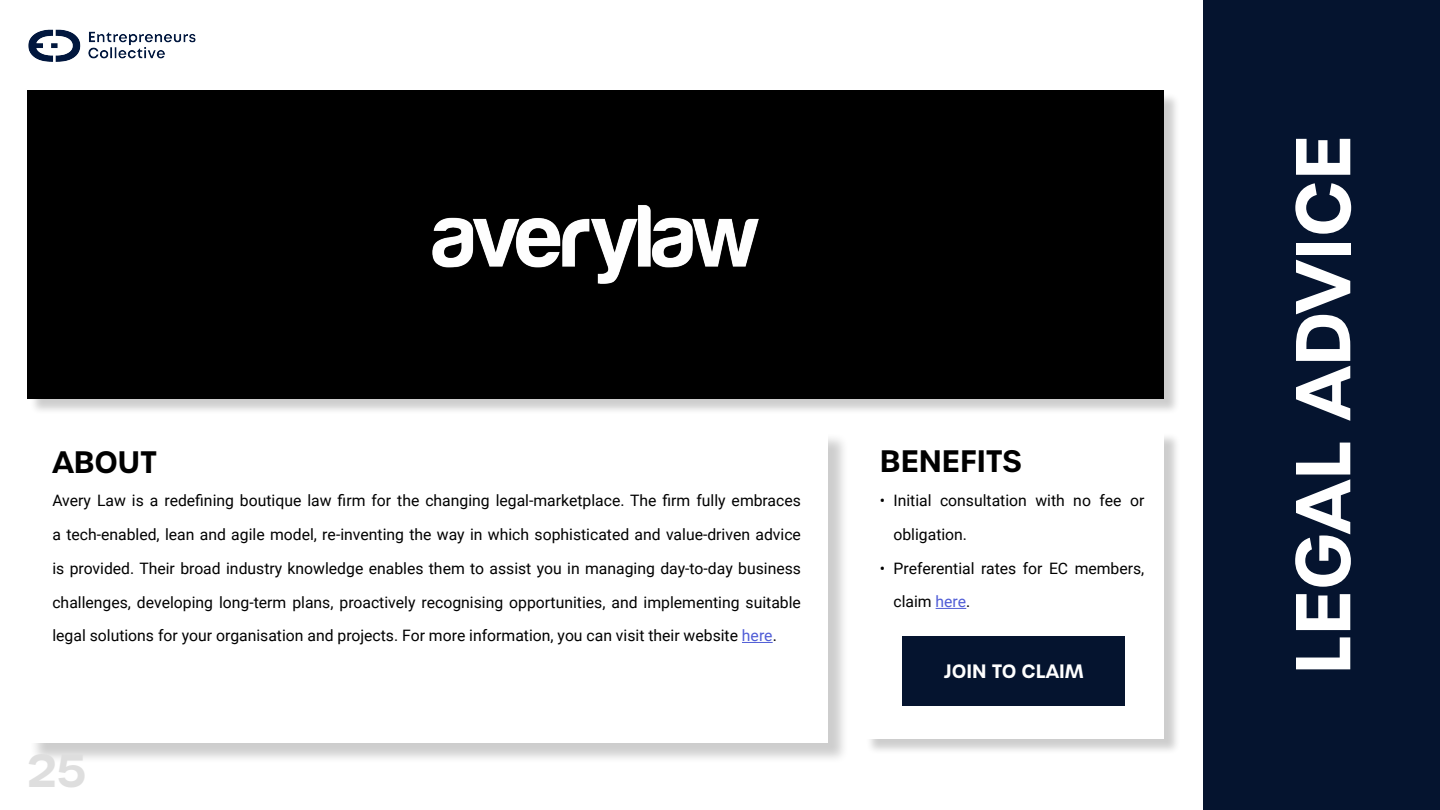
<style>
.page{position:relative;width:1440px;height:810px;background:#fff}
.page>*{position:absolute;margin:0;border:0;box-sizing:border-box;transform-origin:0 0}
.t1{font:600 75px "Urbane";color:#fff}
.t2{font:600 45px "Urbane";color:#dedede}
.t3{font:600 30px "Urbane";color:#000}
.Section_Title{font:600 18.75px "Urbane";color:#fff}
.t4{font:15.75px/33.8px "Roboto";color:#000}
.s1{color:#4f5cd6}
</style>
<div class="page">
<div style="left:29px;top:92px;width:1152px;height:323px;background:#000;opacity:.2"></div>
<div style="left:27px;top:90px;width:1137px;height:308px;background:#000"></div>
<img style="left:432px;top:205px;width:327px;height:79px">
<div style="left:866px;top:432px;width:315px;height:323px;background:#000;opacity:.2"></div>
<div style="left:864px;top:430px;width:300px;height:308px;background:#fff"></div>
<hr style="left:936px;top:608px;width:30px;height:1px;background:#4f5cd6">
<div style="left:30px;top:432px;width:819px;height:332px;background:#000;opacity:.2"></div>
<div style="left:27px;top:430px;width:801px;height:313px;background:#fff"></div>
<hr style="left:742px;top:642px;width:31px;height:1px;background:#4f5cd6">
<div style="left:1204px;top:0;width:236px;height:810px;background:#05142f"></div>
<img style="left:28px;top:29px;width:168px;height:33px">
<div style="left:903px;top:636px;width:222px;height:70px;background:#05142f"></div>
<p class="t3" style="left:52px;top:441px;width:106px">ABOUT</p>
<p class="t4" style="left:52px;top:483px;width:750px;text-align:justify">Avery Law is a redefining boutique law firm for the changing legal-marketplace. The firm fully embraces a tech-enabled, lean and agile model, re-inventing the way in which sophisticated and value-driven advice is provided. Their broad industry knowledge enables them to assist you in managing day-to-day business challenges, developing long-term plans, proactively recognising opportunities, and implementing suitable legal solutions for your organisation and projects. For more information, you can visit their website <span class="s1">here</span>.</p>
<p class="t2" style="left:27px;top:740px;width:61px">25</p>
<p class="t3" style="left:880px;top:441px;width:143px">BENEFITS</p>
<p class="t4" style="left:893px;top:483px;width:252px;text-indent:-14px">• Initial consultation with no fee or obligation.</p>
<p class="t4" style="left:893px;top:550px;width:252px;text-indent:-14px">• Preferential rates for EC members, claim <span class="s1">here</span>.</p>
<p class="Section_Title" style="left:944px;top:659px;width:141px">JOIN TO CLAIM</p>
<p class="t1" style="left:1272px;top:675px;width:541px;rotate:-90deg">LEGAL ADVICE</p>
</div>
